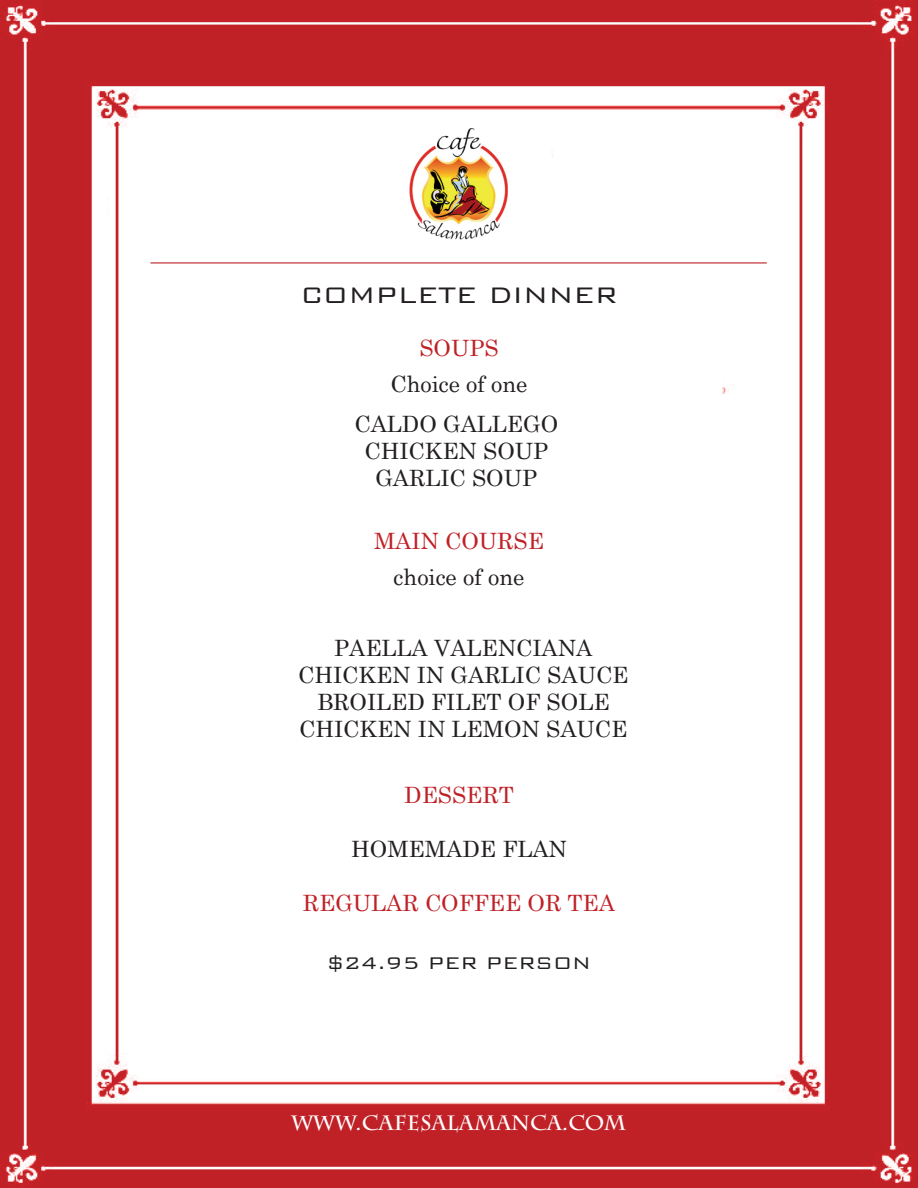
<style>
.page{position:relative;width:918px;height:1188px;background:#fff}
.page>*{position:absolute;margin:0;border:0;box-sizing:border-box;transform-origin:0 0}
.t1{font:300 30px "Bank Gothic BT";color:#231f20}
.t2{font:22.5px/27px "Century";color:#231f20;text-align:center}
.t3{font:22.5px "Century";color:#c02127}
.t4{font:300 22.5px "Bank Gothic BT";color:#231f20}
.t5{font:700 20.7px "Charlemagne Std";color:#fff}
</style>
<div class="page">
<img style="left:0;top:0;width:918px;height:1188px">
<img style="left:404px;top:129px;width:110px;height:121px">
<hr style="left:150px;top:262px;width:617px;height:1px;background:#be2327">
<h1 class="t1" style="left:300px;top:279px;width:319px">COMPLETE DINNER</h1>
<p class="t3" style="left:419px;top:329px;width:81px">SOUPS</p>
<p class="t2" style="left:354px;top:362px;width:205px;line-height:40.5px">Choice of one<br>CALDO GALLEGO</p>
<p class="t2" style="left:364px;top:436px;width:185px">CHICKEN SOUP<br>GARLIC SOUP</p>
<p class="t3" style="left:374px;top:522px;width:171px">MAIN COURSE</p>
<p class="t2" style="left:394px;top:562px;width:132px">choice of one</p>
<p class="t2" style="left:298px;top:632px;width:332px">PAELLA VALENCIANA<br>CHICKEN IN GARLIC SAUCE<br>BROILED FILET OF SOLE<br>CHICKEN IN LEMON SAUCE</p>
<p class="t3" style="left:404px;top:776px;width:111px">DESSERT</p>
<p class="t2" style="left:351px;top:833px;width:217px">HOMEMADE FLAN</p>
<p class="t3" style="left:303px;top:884px;width:314px">REGULAR COFFEE OR TEA</p>
<p class="t4" style="left:327px;top:951px;width:266px">$24.95 PER PERSON</p>
<p class="t5" style="left:291px;top:1111px;width:336px">WWW.CAFESALAMANCA.COM</p>
</div>
